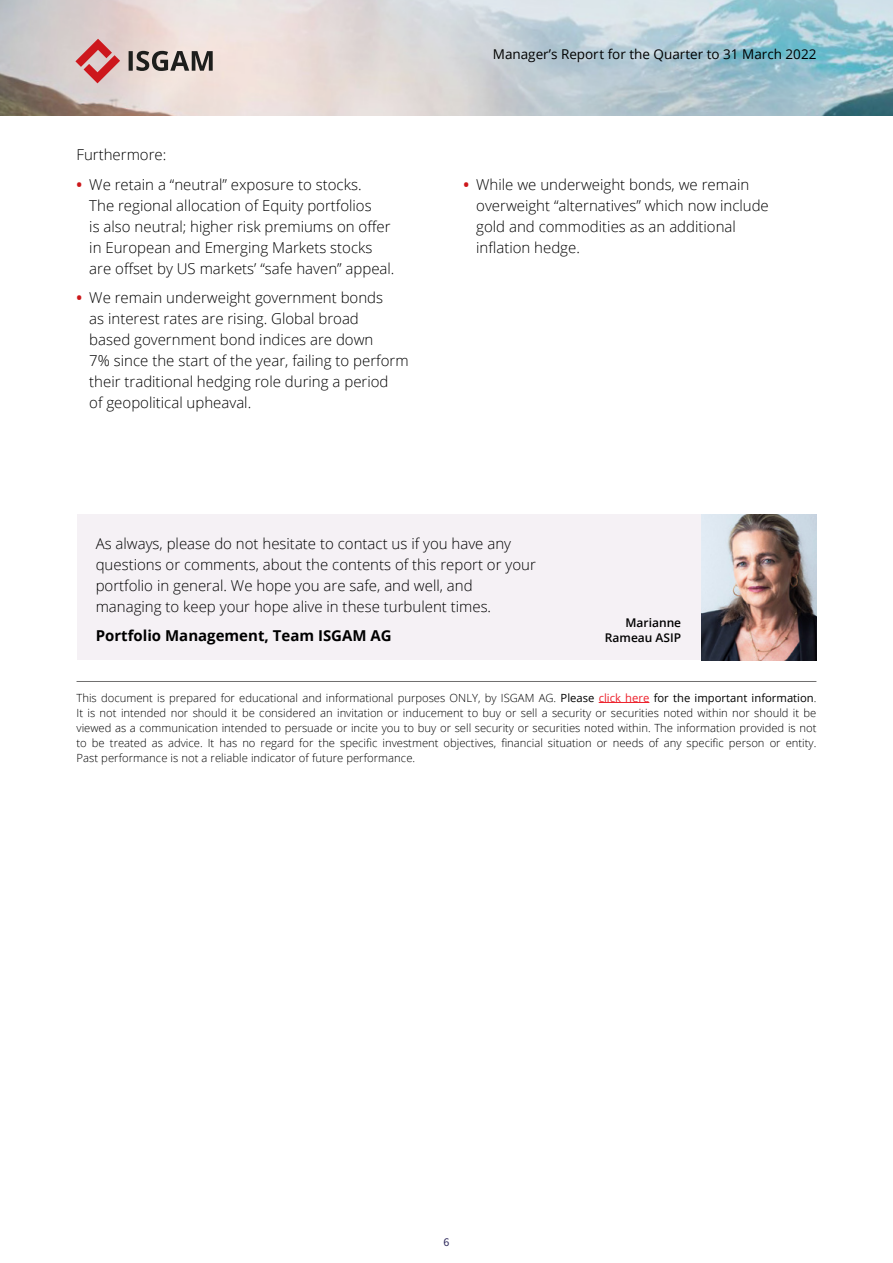
<style>
.page{position:relative;width:893px;height:1263px;background:#fff}
.page>*{position:absolute;margin:0;border:0;box-sizing:border-box;transform-origin:0 0}
.t1{font:300 15px/21px "Open Sans";color:#000}
.t2{font:700 15px "Open Sans";color:#000}
.t3{font:13.5px "Open Sans";color:#000}
.t4{font:600 12px/15px "Open Sans";color:#000;text-align:right}
.t5{font:12px "Source Sans Pro";color:#2e295c}
.t6{font:300 11.25px/15px "Open Sans";letter-spacing:.005em;color:#000;text-align:justify}
.s1{font-weight:700;color:#cc171a}
.s2{font-weight:400}
.s3{font-weight:400;color:#ed212c}
</style>
<div class="page">
<img style="left:0;top:0;width:893px;height:116px">
<svg style="left:129px;top:51px;width:84px;height:20px;background:#857e79"></svg>
<svg style="left:75px;top:39px;width:45px;height:44px;background:#d68e8f"></svg>
<div style="left:77px;top:514px;width:739px;height:146px;background:#f5f1f5"></div>
<hr style="left:77px;top:681px;width:739px;height:1px;background:#706f6f">
<hr style="left:599px;top:702px;width:50px;height:1px;background:#ed212c">
<img style="left:701px;top:514px;width:115px;height:146px">
<p class="t1" style="left:77px;top:144px;width:91px">Furthermore:</p>
<p class="t1" style="left:89px;top:173px;width:307px;text-indent:-13px"><span class="s1">•</span> We retain a “neutral” exposure to stocks.<br>The regional allocation of Equity portfolios<br>is also neutral; higher risk premiums on offer in European and Emerging Markets stocks are offset by US markets’ “safe haven” appeal.</p>
<p class="t1" style="left:89px;top:287px;width:321px;text-indent:-13px"><span class="s1">•</span> We remain underweight government bonds<br>as interest rates are rising. Global broad<br>based government bond indices are down<br>7% since the start of the year, failing to perform their traditional hedging role during a period<br>of geopolitical upheaval.</p>
<p class="t3" style="left:493px;top:45px;width:325px">Manager’s Report for the Quarter to 31 March 2022</p>
<p class="t1" style="left:476px;top:173px;width:294px;text-indent:-13px"><span class="s1">•</span> While we underweight bonds, we remain overweight “alternatives” which now include gold and commodities as an additional inflation hedge.</p>
<p class="t1" style="left:96px;top:532px;width:442px">As always, please do not hesitate to contact us if you have any questions or comments, about the contents of this report or your portfolio in general. We hope you are safe, and well, and managing to keep your hope alive in these turbulent times.</p>
<p class="t2" style="left:96px;top:625px;width:298px">Portfolio Management, Team ISGAM AG</p>
<p class="t4" style="left:605px;top:615px;width:78px">Marianne<br>Rameau ASIP</p>
<p class="t6" style="left:77px;top:690px;width:741px">This document is prepared for educational and informational purposes ONLY, by ISGAM AG. <span class="s2">Please</span> <span class="s3">click here</span> <span class="s2">for the important information</span>.<br>It is not intended nor should it be considered an invitation or inducement to buy or sell a security or securities noted within nor should it be viewed as a communication intended to persuade or incite you to buy or sell security or securities noted within. The information provided is not to be treated as advice. It has no regard for the specific investment objectives, financial situation or needs of any specific person or entity.<br>Past performance is not a reliable indicator of future performance.</p>
<p class="t5" style="left:443px;top:1235px;width:7px">6</p>
</div>
